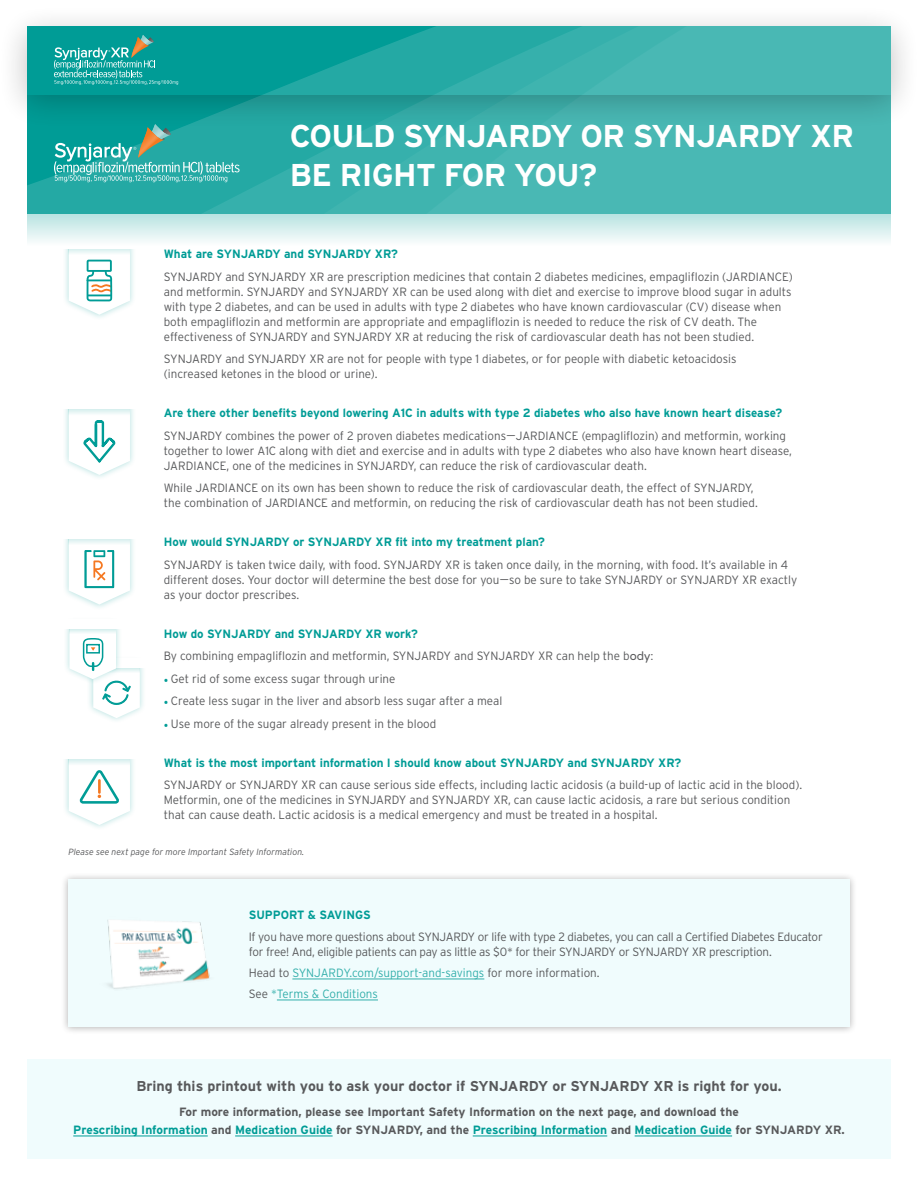
<style>
.page{position:relative;width:918px;height:1188px;background:#fff}
.page>*{position:absolute;margin:0;border:0;box-sizing:border-box;transform-origin:0 0}
.t1{font:700 31.5px/39px "Interstate";letter-spacing:-.02em;color:#fff}
.t2{font:700 14.25px "Interstate";color:#58595b}
.t3{font:300 12px/15px "Interstate";color:#58595b}
.t4{font:700 12px "Interstate";color:#009c96}
.t5{font:700 12px/18px "Interstate";color:#58595b;text-align:center}
.t6{font:300 12px/15px "Interstate";letter-spacing:-.02em;color:#58595b}
.t7{font:300 12px/21px "Interstate";color:#33afab}
.t8{font:italic 300 9px "Interstate";color:#58595b}
.s1{font-weight:700;color:#009c96}
.s2{font-family:"Varela Round";font-weight:400}
.s3{font-family:"Minion Pro";font-weight:400;color:#009c96}
.s4{color:#58595b}
.s5{color:#009c96}
</style>
<div class="page">
<div style="left:62px;top:235px;width:75px;height:86px;background:#009c96;opacity:.31"></div>
<svg style="left:69px;top:255px;width:61px;height:60px"></svg>
<div style="left:87px;top:260px;width:25px;height:12px;border:2px solid #009c96"></div>
<svg style="left:69px;top:248px;width:61px;height:7px"></svg>
<div style="left:54px;top:235px;width:90px;height:13px;background:#fff"></div>
<div style="left:62px;top:395px;width:75px;height:86px;background:#009c96;opacity:.31"></div>
<div style="left:54px;top:396px;width:90px;height:13px;background:#fff"></div>
<svg style="left:69px;top:409px;width:61px;height:66px"></svg>
<svg style="left:27px;top:214px;width:864px;height:28px;background:#d5eeed"></svg>
<svg style="left:27px;top:131px;width:864px;height:83px;background:#3db3ae"></svg>
<div style="left:0;top:2px;width:918px;height:129px;background:#000;opacity:.5"></div>
<svg style="left:27px;top:27px;width:864px;height:68px;background:#29aba6"></svg>
<div style="left:27px;top:1059px;width:864px;height:99px;background:#f0fcfd"></div>
<hr style="left:73px;top:1136px;width:135px;height:1px;background:#009c96">
<hr style="left:235px;top:1136px;width:98px;height:1px;background:#009c96">
<hr style="left:473px;top:1136px;width:134px;height:1px;background:#009c96">
<hr style="left:635px;top:1136px;width:97px;height:1px;background:#009c96">
<svg style="left:54px;top:124px;width:186px;height:58px;background:#3bafa8"></svg>
<svg style="left:54px;top:35px;width:124px;height:50px;background:#2aa9a2"></svg>
<div style="left:61px;top:872px;width:796px;height:162px;background:#000;opacity:.31"></div>
<div style="left:68px;top:880px;width:782px;height:147px;background:#f0fcfd"></div>
<hr style="left:292px;top:979px;width:192px;height:1px;background:#33afab">
<hr style="left:277px;top:1000px;width:101px;height:1px;background:#33afab">
<img style="left:61px;top:881px;width:225px;height:141px">
<div style="left:62px;top:525px;width:75px;height:86px;background:#009c96;opacity:.31"></div>
<div style="left:54px;top:525px;width:90px;height:13px;background:#fff"></div>
<svg style="left:69px;top:538px;width:61px;height:67px"></svg>
<div style="left:62px;top:745px;width:75px;height:86px;background:#009c96;opacity:.31"></div>
<div style="left:54px;top:746px;width:90px;height:13px;background:#fff"></div>
<svg style="left:69px;top:759px;width:61px;height:66px"></svg>
<div style="left:87px;top:656px;width:60px;height:68px;background:#009c96;opacity:.31"></div>
<div style="left:82px;top:658px;width:69px;height:10px;background:#fff"></div>
<div style="left:63px;top:617px;width:60px;height:68px;background:#009c96;opacity:.31"></div>
<div style="left:58px;top:619px;width:69px;height:10px;background:#fff"></div>
<svg style="left:69px;top:629px;width:71px;height:89px"></svg>
<h1 class="t1" style="left:290px;top:116px;width:566px">COULD SYNJARDY OR SYNJARDY XR<br>BE RIGHT FOR YOU?</h1>
<p class="t4" style="left:164px;top:247px;width:236px">What are SYNJARDY and SYNJARDY XR?</p>
<p class="t3" style="left:164px;top:269px;width:631px">SYNJARDY and SYNJARDY XR are prescription medicines that contain 2 diabetes medicines, empagliflozin (JARDIANCE) and metformin. SYNJARDY and SYNJARDY XR can be used along with diet and exercise to improve blood sugar in adults with type 2 diabetes, and can be used in adults with type 2 diabetes who have known cardiovascular (CV) disease when both empagliflozin and metformin are appropriate and empagliflozin is needed to reduce the risk of CV death. The effectiveness of SYNJARDY and SYNJARDY XR at reducing the risk of cardiovascular death has not been studied.</p>
<p class="t3" style="left:164px;top:351px;width:574px">SYNJARDY and SYNJARDY XR are not for people with type 1 diabetes, or for people with diabetic ketoacidosis (increased ketones in the blood or urine).</p>
<p class="t4" style="left:164px;top:406px;width:620px">Are there other benefits beyond lowering A1C in adults with type 2 diabetes who also have known heart disease?</p>
<p class="t3" style="left:164px;top:428px;width:630px">SYNJARDY combines the power of 2 proven diabetes medications—JARDIANCE (empagliflozin) and metformin, working together to lower A1C along with diet and exercise and in adults with type 2 diabetes who also have known heart disease,<br>JARDIANCE, one of the medicines in SYNJARDY, can reduce the risk of cardiovascular death.</p>
<p class="t3" style="left:164px;top:480px;width:596px">While JARDIANCE on its own has been shown to reduce the risk of cardiovascular death, the effect of SYNJARDY, the combination of JARDIANCE and metformin, on reducing the risk of cardiovascular death has not been studied.</p>
<p class="t4" style="left:164px;top:535px;width:383px">How would SYNJARDY or SYNJARDY XR fit into my treatment plan?</p>
<p class="t3" style="left:164px;top:557px;width:635px">SYNJARDY is taken twice daily, with food. SYNJARDY XR is taken once daily, in the morning, with food. It’s available in 4 different doses. Your doctor will determine the best dose for you—so be sure to take SYNJARDY or SYNJARDY XR exactly as your doctor prescribes.</p>
<p class="t3" style="left:164px;top:622px;width:491px;line-height:22.5px"><span class="s1">How do SYNJARDY and SYNJARDY XR work?<br></span>By combining empagliflozin and metformin, SYNJARDY and SYNJARDY XR can help the b<span class="s2">ody:</span></p>
<p class="t3" style="left:164px;top:671px;width:233px"><span class="s3">•</span> Get rid of some excess sugar through urine</p>
<p class="t3" style="left:164px;top:693px;width:340px"><span class="s3">•</span> Create less sugar in the liver and absorb less sugar after a meal</p>
<p class="t3" style="left:164px;top:716px;width:274px"><span class="s3">•</span> Use more of the sugar already present in the blood</p>
<p class="t4" style="left:164px;top:755px;width:519px">What is the most important information I should know about SYNJARDY and SYNJARDY XR?</p>
<p class="t3" style="left:164px;top:777px;width:640px">SYNJARDY or SYNJARDY XR can cause serious side effects, including lactic acidosis (a build-up of lactic acid in the blood).<br>Metformin, one of the medicines in SYNJARDY and SYNJARDY XR, can cause lactic acidosis, a rare but serious condition that can cause death. Lactic acidosis is a medical emergency and must be treated in a hospital.</p>
<p class="t8" style="left:68px;top:847px;width:237px">Please see next page for more Important Safety Information.</p>
<p class="t4" style="left:249px;top:907px;width:124px">SUPPORT &amp; SAVINGS</p>
<p class="t6" style="left:249px;top:930px;width:576px">If you have more questions about SYNJARDY or life with type 2 diabetes, you can call a Certified Diabetes Educator for free! And, eligible patients can pay as little as $0* for their SYNJARDY or SYNJARDY XR prescription.</p>
<p class="t7" style="left:249px;top:963px;width:353px"><span class="s4">Head to</span> SYNJARDY.com/support-and-savings <span class="s4">for more information.<br>See</span> *Terms &amp; Conditions</p>
<p class="t2" style="left:136px;top:1077px;width:647px">Bring this printout with you to ask your doctor if SYNJARDY or SYNJARDY XR is right for you.</p>
<p class="t5" style="left:73px;top:1103px;width:773px">For more information, please see Important Safety Information on the next page, and download the<br><span class="s5">Prescribing Information</span> and <span class="s5">Medication Guide</span> for SYNJARDY, and the <span class="s5">Prescribing Information</span> and <span class="s5">Medication Guide</span> for SYNJARDY XR.</p>
</div>
